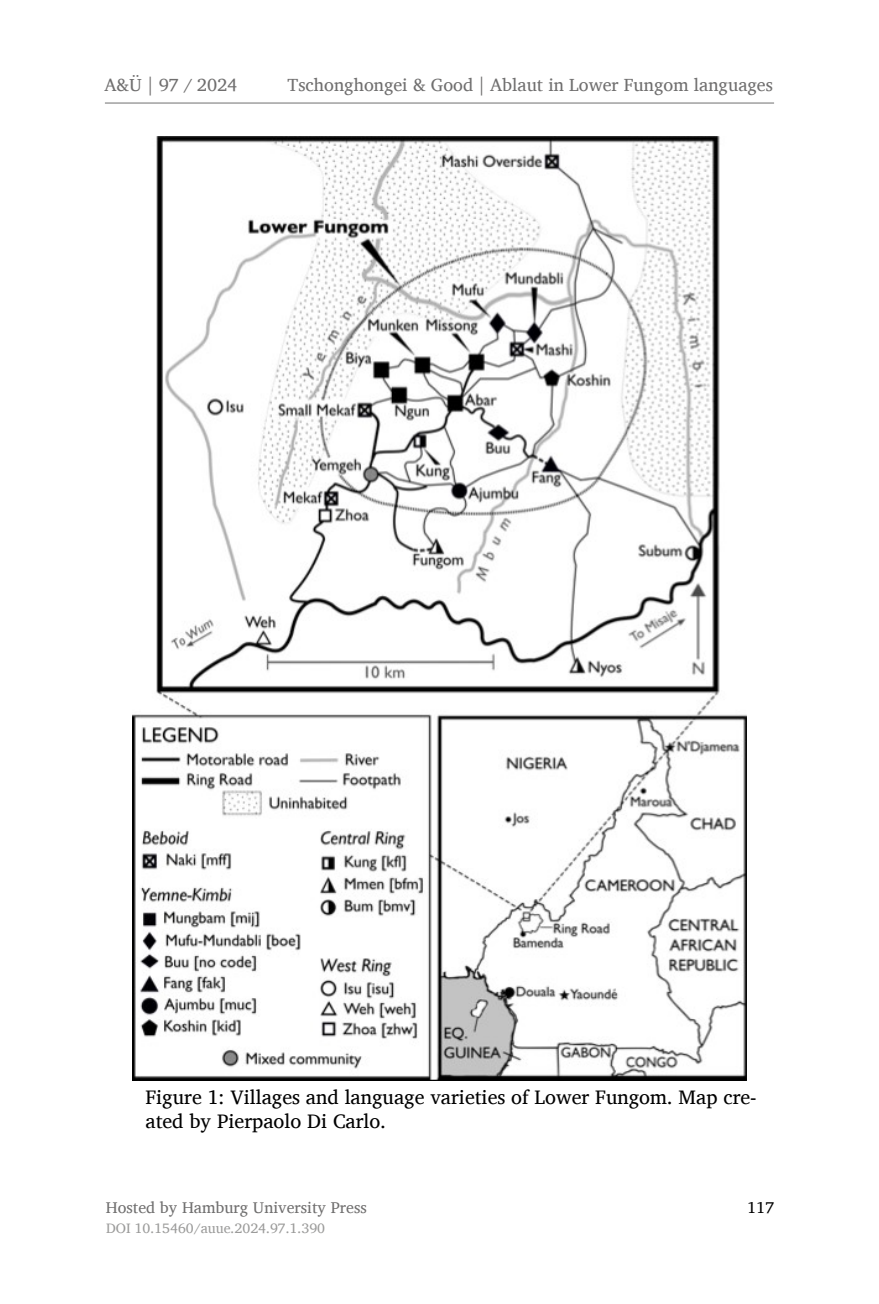
<style>
.page{position:relative;width:879px;height:1304px;background:#fff}
.page>*{position:absolute;margin:0;border:0;box-sizing:border-box;transform-origin:0 0}
.t1{font:20px/24px "Charis SIL";color:#000}
.t2{font:18px "Charis SIL";color:#706f6f}
.t3{font:16px "Charis SIL";color:#706f6f}
.t4{font:16px "Charis SIL";color:#000}
.t5{font:14px "Charis SIL";color:#9b9b9a}
</style>
<div class="page">
<hr style="left:105px;top:103px;width:669px;height:1px;background:#706f6f">
<img style="left:132px;top:136px;width:614px;height:944px">
<p class="t2" style="left:104px;top:75px;width:135px">A&amp;Ü | 97 / 2024</p>
<p class="t2" style="left:287px;top:75px;width:487px">Tschonghongei &amp; Good | Ablaut in Lower Fungom languages</p>
<p class="t1" style="left:145px;top:1085px;width:613px">Figure 1: Villages and language varieties of Lower Fungom. Map cre&shy;ated by Pierpaolo Di Carlo.</p>
<p class="t3" style="left:106px;top:1198px;width:262px">Hosted by Hamburg University Press</p>
<p class="t4" style="left:747px;top:1198px;width:29px">117</p>
<p class="t5" style="left:106px;top:1220px;width:221px">DOI 10.15460/auue.2024.97.1.390</p>
</div>
